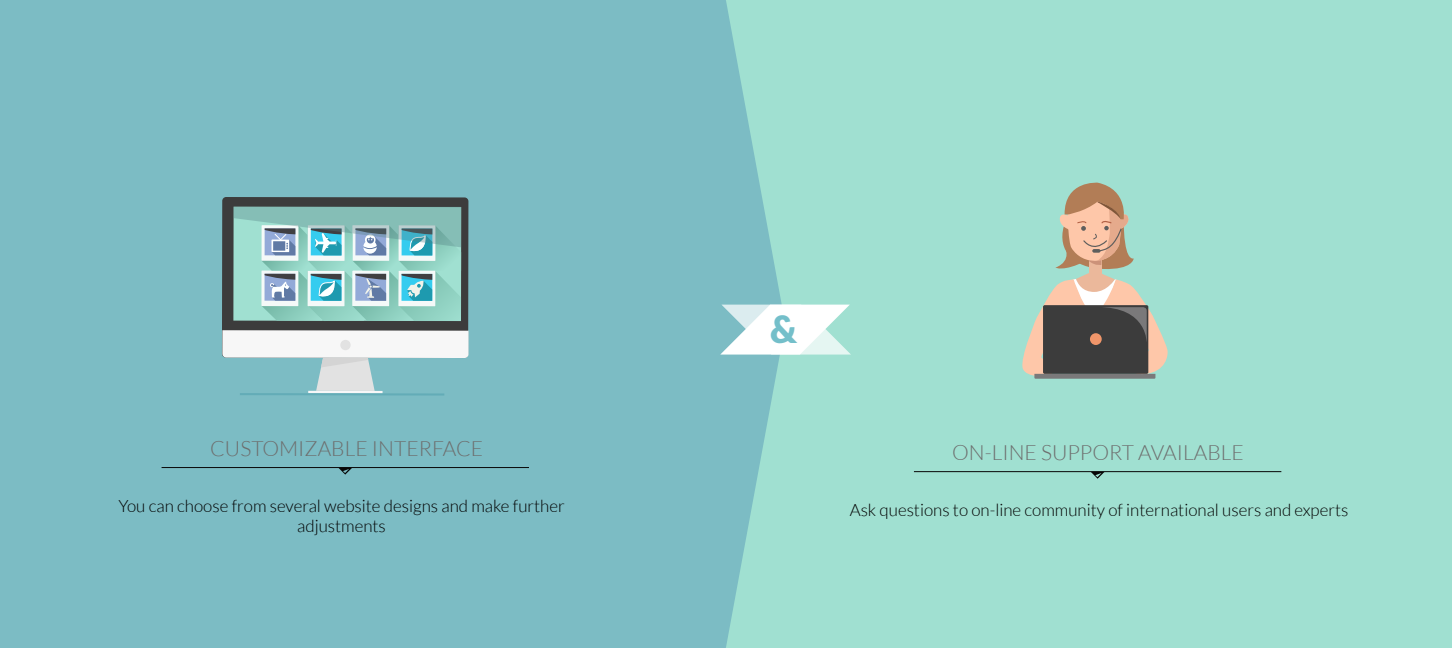
<style>
.page{position:relative;width:1452px;height:648px;background:#fff}
.page>*{position:absolute;margin:0;border:0;box-sizing:border-box;transform-origin:0 0}
.t1{font:900 37.45px "Lato";color:#74bfca}
.t2{font:300 21px "Lato";color:#6d6d6d}
.t3{font:300 16.97px/20.3px "Lato";color:#000;text-align:center}
</style>
<div class="page">
<div style="left:726px;top:0;width:726px;height:647px;background:#a0e0d1"></div>
<div style="left:0;top:0;width:785px;height:647px;background:#7cbcc4"></div>
<svg style="left:720px;top:304px;width:130px;height:50px;background:#e1f2f1"></svg>
<hr style="left:162px;top:467px;width:367px;height:1px;background:#070707">
<svg style="left:338px;top:468px;width:14px;height:6px"></svg>
<hr style="left:914px;top:471px;width:367px;height:1px;background:#070707">
<svg style="left:1090px;top:471px;width:14px;height:7px"></svg>
<svg style="left:1022px;top:182px;width:146px;height:196px"></svg>
<div style="left:222px;top:197px;width:246px;height:161px;background:#3c3c3c;border-radius:4px"></div>
<svg style="left:222px;top:330px;width:246px;height:60px;background:#bdd9dc"></svg>
<hr style="left:308px;top:390px;width:74px;height:3px;background:#f7f7f8">
<hr style="left:240px;top:393px;width:204px;height:2px;background:#63acb7">
<svg style="left:233px;top:206px;width:228px;height:115px;background:#8ec3c2"></svg>
<p class="t2" style="left:210px;top:437px;width:274px">CUSTOMIZABLE INTERFACE</p>
<p class="t3" style="left:118px;top:495px;width:448px">You can choose from several website designs and make further adjustments</p>
<h1 class="t1" style="left:770px;top:307px;width:29px">&amp;</h1>
<p class="t2" style="left:952px;top:441px;width:293px">ON-LINE SUPPORT AVAILABLE</p>
<p class="t3" style="left:850px;top:499px;width:500px">Ask questions to on-line community of international users and experts</p>
</div>
